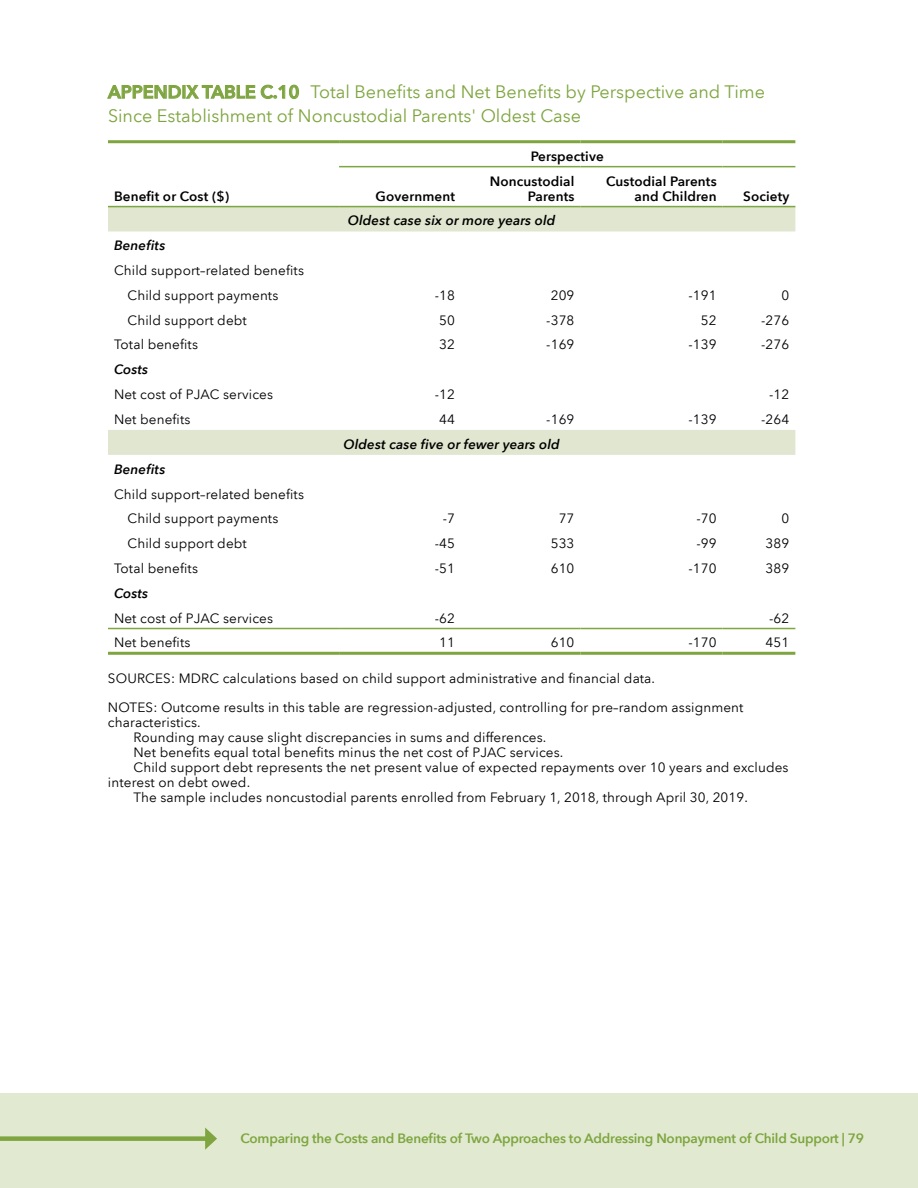
<style>
.page{position:relative;width:918px;height:1188px;background:#fff}
.page>*{position:absolute;margin:0;border:0;box-sizing:border-box;transform-origin:0 0}
.Exhibit-App___Title{font:18px/24px "Avenir Next Cyr W04";color:#7ea53f}
.Exhibit_Notes_Sources_2nd_lines{font:13.5px/15px "Avenir Next Cyr W04";letter-spacing:.01em;color:#000}
.Exhibit_Text{font:13.5px "Avenir Next Cyr W04";letter-spacing:.01em;color:#000}
.Exhibit_numbers{font:13.5px "Avenir Next Cyr W04";letter-spacing:.01em;color:#000}
.Exhibit_Notes{font:13.5px/15px "Avenir Next Cyr W04";letter-spacing:.01em;color:#000}
.Column_Heads{font:600 13.5px/15px "Avenir Next Cyr W04";letter-spacing:.01em;color:#000;text-align:right}
.t1{font:600 13.5px "Avenir Next LTW04";letter-spacing:-.015em;color:#7ea53f}
.Exhibit_Text_Subhead{font:italic 600 13.5px "Avenir Next LTW04";letter-spacing:.01em;color:#000}
.Exhibit_Sources{font:13.5px "Avenir Next Cyr W04";letter-spacing:.01em;color:#000}
.Exhibit_Text_Indent{font:13.5px "Avenir Next Cyr W04";letter-spacing:.01em;color:#000}
.s1{font-family:"Avenir Next LTW04";font-weight:600}
</style>
<div class="page">
<div style="left:0;top:1094px;width:918px;height:94px;background:#e1ead1"></div>
<div style="left:0;top:1136px;width:209px;height:5px;background:#7ea53f"></div>
<svg style="left:205px;top:1128px;width:12px;height:22px"></svg>
<svg style="left:108px;top:207px;width:687px;height:248px"></svg>
<hr style="left:339px;top:166px;width:122px;height:1px;background:#7ea53f">
<hr style="left:461px;top:166px;width:119px;height:1px;background:#7ea53f">
<hr style="left:580px;top:166px;width:143px;height:1px;background:#7ea53f">
<hr style="left:723px;top:166px;width:72px;height:1px;background:#7ea53f">
<hr style="left:339px;top:140px;width:122px;height:3px;background:#7ea53f">
<hr style="left:461px;top:140px;width:119px;height:3px;background:#7ea53f">
<hr style="left:580px;top:140px;width:143px;height:3px;background:#7ea53f">
<hr style="left:723px;top:140px;width:72px;height:3px;background:#7ea53f">
<hr style="left:339px;top:206px;width:122px;height:1px;background:#7ea53f">
<hr style="left:461px;top:206px;width:119px;height:1px;background:#7ea53f">
<hr style="left:580px;top:206px;width:143px;height:1px;background:#7ea53f">
<hr style="left:723px;top:206px;width:72px;height:1px;background:#7ea53f">
<hr style="left:108px;top:628px;width:231px;height:1px;background:#7ea53f">
<hr style="left:339px;top:628px;width:122px;height:1px;background:#7ea53f">
<hr style="left:461px;top:628px;width:119px;height:1px;background:#7ea53f">
<hr style="left:580px;top:628px;width:143px;height:1px;background:#7ea53f">
<hr style="left:723px;top:628px;width:72px;height:1px;background:#7ea53f">
<hr style="left:108px;top:652px;width:231px;height:3px;background:#7ea53f">
<hr style="left:339px;top:652px;width:122px;height:3px;background:#7ea53f">
<hr style="left:461px;top:652px;width:119px;height:3px;background:#7ea53f">
<hr style="left:580px;top:652px;width:143px;height:3px;background:#7ea53f">
<hr style="left:723px;top:652px;width:72px;height:3px;background:#7ea53f">
<hr style="left:108px;top:140px;width:231px;height:3px;background:#7ea53f">
<hr style="left:108px;top:206px;width:231px;height:1px;background:#7ea53f">
<p class="Exhibit-App___Title" style="left:108px;top:80px;width:659px"><span class="s1">APPENDIX TABLE C.10</span> Total Benefits and Net Benefits by Perspective and Time<br>Since Establishment of Noncustodial Parents' Oldest Case</p>
<p class="Column_Heads" style="left:114px;top:188px;width:117px">Benefit or Cost ($)</p>
<p class="Column_Heads" style="left:375px;top:188px;width:81px">Government</p>
<p class="Column_Heads" style="left:531px;top:148px;width:75px">Perspective</p>
<p class="Column_Heads" style="left:490px;top:173px;width:86px">Noncustodial<br>Parents</p>
<p class="Column_Heads" style="left:606px;top:173px;width:112px">Custodial Parents and Children</p>
<p class="Exhibit_Text_Subhead" style="left:348px;top:213px;width:209px">Oldest case six or more years old</p>
<p class="Column_Heads" style="left:743px;top:188px;width:48px">Society</p>
<p class="Exhibit_Text_Subhead" style="left:114px;top:238px;width:53px">Benefits</p>
<p class="Exhibit_Text" style="left:114px;top:262px;width:192px">Child support–related benefits</p>
<p class="Exhibit_Text_Indent" style="left:128px;top:287px;width:152px">Child support payments</p>
<p class="Exhibit_numbers" style="left:435px;top:287px;width:22px">-18</p>
<p class="Exhibit_numbers" style="left:551px;top:287px;width:25px">209</p>
<p class="Exhibit_numbers" style="left:688px;top:287px;width:30px">-191</p>
<p class="Exhibit_numbers" style="left:782px;top:287px;width:9px">0</p>
<p class="Exhibit_Text_Indent" style="left:128px;top:312px;width:121px">Child support debt</p>
<p class="Exhibit_numbers" style="left:439px;top:312px;width:17px">50</p>
<p class="Exhibit_numbers" style="left:546px;top:312px;width:30px">-378</p>
<p class="Exhibit_numbers" style="left:701px;top:312px;width:17px">52</p>
<p class="Exhibit_numbers" style="left:761px;top:312px;width:30px">-276</p>
<p class="Exhibit_Text" style="left:114px;top:337px;width:86px">Total benefits</p>
<p class="Exhibit_numbers" style="left:439px;top:337px;width:17px">32</p>
<p class="Exhibit_numbers" style="left:546px;top:337px;width:30px">-169</p>
<p class="Exhibit_numbers" style="left:688px;top:337px;width:30px">-139</p>
<p class="Exhibit_numbers" style="left:761px;top:337px;width:30px">-276</p>
<p class="Exhibit_Text_Subhead" style="left:114px;top:361px;width:36px">Costs</p>
<p class="Exhibit_Text" style="left:114px;top:386px;width:161px">Net cost of PJAC services</p>
<p class="Exhibit_numbers" style="left:435px;top:386px;width:22px">-12</p>
<p class="Exhibit_numbers" style="left:769px;top:386px;width:22px">-12</p>
<p class="Exhibit_Text" style="left:114px;top:411px;width:78px">Net benefits</p>
<p class="Exhibit_numbers" style="left:439px;top:411px;width:17px">44</p>
<p class="Exhibit_numbers" style="left:546px;top:411px;width:30px">-169</p>
<p class="Exhibit_numbers" style="left:688px;top:411px;width:30px">-139</p>
<p class="Exhibit_numbers" style="left:761px;top:411px;width:30px">-264</p>
<p class="Exhibit_Text_Subhead" style="left:344px;top:436px;width:218px">Oldest case five or fewer years old</p>
<p class="Exhibit_Text_Subhead" style="left:114px;top:461px;width:53px">Benefits</p>
<p class="Exhibit_Text" style="left:114px;top:486px;width:192px">Child support–related benefits</p>
<p class="Exhibit_Text_Indent" style="left:128px;top:511px;width:152px">Child support payments</p>
<p class="Exhibit_numbers" style="left:443px;top:511px;width:14px">-7</p>
<p class="Exhibit_numbers" style="left:559px;top:511px;width:17px">77</p>
<p class="Exhibit_numbers" style="left:696px;top:511px;width:22px">-70</p>
<p class="Exhibit_numbers" style="left:782px;top:511px;width:9px">0</p>
<p class="Exhibit_Text_Indent" style="left:128px;top:535px;width:121px">Child support debt</p>
<p class="Exhibit_numbers" style="left:435px;top:535px;width:22px">-45</p>
<p class="Exhibit_numbers" style="left:551px;top:535px;width:25px">533</p>
<p class="Exhibit_numbers" style="left:696px;top:535px;width:22px">-99</p>
<p class="Exhibit_numbers" style="left:766px;top:535px;width:25px">389</p>
<p class="Exhibit_Text" style="left:114px;top:560px;width:86px">Total benefits</p>
<p class="Exhibit_numbers" style="left:435px;top:560px;width:22px">-51</p>
<p class="Exhibit_numbers" style="left:551px;top:560px;width:25px">610</p>
<p class="Exhibit_numbers" style="left:688px;top:560px;width:30px">-170</p>
<p class="Exhibit_numbers" style="left:766px;top:560px;width:25px">389</p>
<p class="Exhibit_Text_Subhead" style="left:114px;top:585px;width:36px">Costs</p>
<p class="Exhibit_Text" style="left:114px;top:610px;width:161px">Net cost of PJAC services</p>
<p class="Exhibit_numbers" style="left:435px;top:610px;width:22px">-62</p>
<p class="Exhibit_numbers" style="left:769px;top:610px;width:22px">-62</p>
<p class="Exhibit_Text" style="left:114px;top:635px;width:78px">Net benefits</p>
<p class="Exhibit_numbers" style="left:439px;top:635px;width:17px">11</p>
<p class="Exhibit_numbers" style="left:551px;top:635px;width:25px">610</p>
<p class="Exhibit_numbers" style="left:688px;top:635px;width:30px">-170</p>
<p class="Exhibit_numbers" style="left:766px;top:635px;width:25px">451</p>
<p class="Exhibit_Sources" style="left:108px;top:671px;width:549px">SOURCES: MDRC calculations based on child support administrative and financial data.</p>
<p class="Exhibit_Notes" style="left:108px;top:700px;width:637px">NOTES: Outcome results in this table are regression-adjusted, controlling for pre–random assignment characteristics.</p>
<p class="Exhibit_Notes_Sources_2nd_lines" style="left:133px;top:730px;width:414px">Rounding may cause slight discrepancies in sums and differences.</p>
<p class="Exhibit_Notes_Sources_2nd_lines" style="left:133px;top:745px;width:431px">Net benefits equal total benefits minus the net cost of PJAC services.</p>
<p class="Exhibit_Notes_Sources_2nd_lines" style="left:108px;top:760px;width:682px;text-indent:26px">Child support debt represents the net present value of expected repayments over 10 years and excludes interest on debt owed.</p>
<p class="Exhibit_Notes_Sources_2nd_lines" style="left:133px;top:790px;width:616px">The sample includes noncustodial parents enrolled from February 1, 2018, through April 30, 2019.</p>
<p class="t1" style="left:241px;top:1130px;width:625px">Comparing the Costs and Benefits of Two Approaches to Addressing Nonpayment of Child Support | 79</p>
</div>
